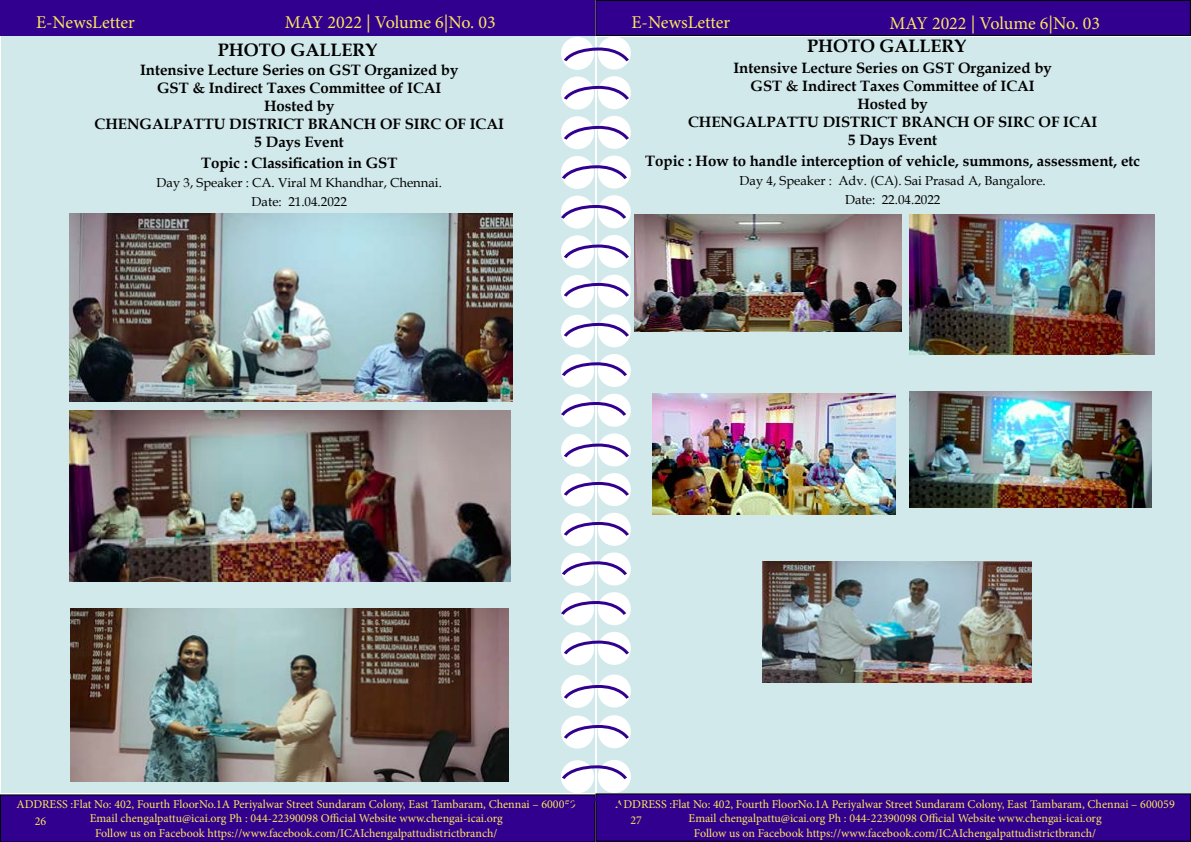
<style>
.page{position:relative;width:1191px;height:842px;background:#fff}
.page>*{position:absolute;margin:0;border:0;box-sizing:border-box;transform-origin:0 0}
.t1{font:18px "Minion Pro";color:#fce85d}
.t2{font:700 18px "Book Antiqua";color:#000}
.t3{font:700 15px/18px "Book Antiqua";color:#000;text-align:center}
.t4{font:13px/19px "Book Antiqua";color:#000;text-align:center}
.t5{font:12px/14.4px "Minion Pro";color:#fce85d;text-align:center}
</style>
<div class="page">
<div style="left:1px;top:36px;width:593px;height:757px;background:#d2e9ec"></div>
<div style="left:597px;top:37px;width:593px;height:757px;background:#d2e9ec"></div>
<div style="left:0;top:0;width:595px;height:36px;background:#32008f"></div>
<div style="left:596px;top:0;width:594px;height:36px;background:#32008f"></div>
<div style="left:595px;top:0;width:595px;height:36px;border:1px solid #000"></div>
<div style="left:596px;top:794px;width:594px;height:47px;background:#32008f"></div>
<div style="left:595px;top:793px;width:596px;height:49px;border:1px solid #000"></div>
<div style="left:598px;top:36px;width:33px;height:34px;background:#fff;border-radius:50%"></div>
<div style="left:561px;top:37px;width:33px;height:33px;background:#fff;border-radius:50%"></div>
<div style="left:598px;top:76px;width:33px;height:33px;background:#fff;border-radius:50%"></div>
<div style="left:561px;top:77px;width:33px;height:33px;background:#fff;border-radius:50%"></div>
<div style="left:598px;top:116px;width:33px;height:33px;background:#fff;border-radius:50%"></div>
<div style="left:561px;top:116px;width:33px;height:33px;background:#fff;border-radius:50%"></div>
<div style="left:598px;top:156px;width:33px;height:33px;background:#fff;border-radius:50%"></div>
<div style="left:561px;top:156px;width:33px;height:33px;background:#fff;border-radius:50%"></div>
<div style="left:598px;top:195px;width:33px;height:33px;background:#fff;border-radius:50%"></div>
<div style="left:561px;top:196px;width:33px;height:33px;background:#fff;border-radius:50%"></div>
<div style="left:598px;top:235px;width:33px;height:33px;background:#fff;border-radius:50%"></div>
<div style="left:561px;top:235px;width:33px;height:33px;background:#fff;border-radius:50%"></div>
<div style="left:598px;top:275px;width:33px;height:33px;background:#fff;border-radius:50%"></div>
<div style="left:561px;top:275px;width:33px;height:33px;background:#fff;border-radius:50%"></div>
<div style="left:598px;top:314px;width:33px;height:33px;background:#fff;border-radius:50%"></div>
<div style="left:561px;top:315px;width:33px;height:33px;background:#fff;border-radius:50%"></div>
<div style="left:598px;top:354px;width:33px;height:33px;background:#fff;border-radius:50%"></div>
<div style="left:561px;top:354px;width:33px;height:33px;background:#fff;border-radius:50%"></div>
<div style="left:598px;top:394px;width:33px;height:33px;background:#fff;border-radius:50%"></div>
<div style="left:561px;top:394px;width:33px;height:33px;background:#fff;border-radius:50%"></div>
<div style="left:598px;top:433px;width:33px;height:33px;background:#fff;border-radius:50%"></div>
<div style="left:561px;top:434px;width:33px;height:33px;background:#fff;border-radius:50%"></div>
<div style="left:598px;top:473px;width:33px;height:33px;background:#fff;border-radius:50%"></div>
<div style="left:561px;top:473px;width:33px;height:33px;background:#fff;border-radius:50%"></div>
<div style="left:598px;top:513px;width:33px;height:33px;background:#fff;border-radius:50%"></div>
<div style="left:561px;top:513px;width:33px;height:33px;background:#fff;border-radius:50%"></div>
<div style="left:598px;top:552px;width:33px;height:33px;background:#fff;border-radius:50%"></div>
<div style="left:561px;top:553px;width:33px;height:33px;background:#fff;border-radius:50%"></div>
<div style="left:598px;top:592px;width:33px;height:33px;background:#fff;border-radius:50%"></div>
<div style="left:561px;top:592px;width:33px;height:33px;background:#fff;border-radius:50%"></div>
<div style="left:598px;top:632px;width:33px;height:33px;background:#fff;border-radius:50%"></div>
<div style="left:561px;top:632px;width:33px;height:33px;background:#fff;border-radius:50%"></div>
<div style="left:598px;top:674px;width:33px;height:33px;background:#fff;border-radius:50%"></div>
<div style="left:561px;top:675px;width:33px;height:33px;background:#fff;border-radius:50%"></div>
<div style="left:598px;top:715px;width:33px;height:33px;background:#fff;border-radius:50%"></div>
<div style="left:561px;top:715px;width:33px;height:34px;background:#fff;border-radius:50%"></div>
<div style="left:598px;top:760px;width:33px;height:33px;background:#fff;border-radius:50%"></div>
<div style="left:561px;top:760px;width:33px;height:33px;background:#fff;border-radius:50%"></div>
<svg style="left:562px;top:45px;width:68px;height:19px"></svg>
<svg style="left:562px;top:441px;width:68px;height:19px"></svg>
<svg style="left:562px;top:242px;width:68px;height:19px"></svg>
<svg style="left:562px;top:638px;width:68px;height:19px"></svg>
<svg style="left:562px;top:84px;width:68px;height:18px"></svg>
<svg style="left:562px;top:480px;width:68px;height:18px"></svg>
<svg style="left:562px;top:281px;width:68px;height:18px"></svg>
<svg style="left:562px;top:683px;width:68px;height:18px"></svg>
<svg style="left:562px;top:124px;width:68px;height:18px"></svg>
<svg style="left:562px;top:520px;width:68px;height:18px"></svg>
<svg style="left:562px;top:321px;width:68px;height:18px"></svg>
<svg style="left:562px;top:723px;width:68px;height:18px"></svg>
<svg style="left:561px;top:163px;width:68px;height:18px"></svg>
<svg style="left:561px;top:559px;width:68px;height:18px"></svg>
<svg style="left:561px;top:360px;width:68px;height:18px"></svg>
<svg style="left:561px;top:763px;width:67px;height:18px"></svg>
<svg style="left:561px;top:203px;width:65px;height:18px"></svg>
<svg style="left:561px;top:599px;width:65px;height:18px"></svg>
<svg style="left:561px;top:400px;width:67px;height:18px"></svg>
<div style="left:0;top:794px;width:628px;height:48px;background:#32008f"></div>
<img style="left:70px;top:411px;width:441px;height:170px">
<img style="left:70px;top:608px;width:438px;height:173px">
<img style="left:909px;top:214px;width:245px;height:140px">
<img style="left:763px;top:562px;width:268px;height:120px">
<img style="left:909px;top:391px;width:242px;height:116px">
<img style="left:634px;top:214px;width:267px;height:117px">
<img style="left:652px;top:394px;width:243px;height:121px">
<img style="left:70px;top:214px;width:443px;height:188px">
<h1 class="t1" style="left:36px;top:10px;width:100px">E-NewsLetter</h1>
<h1 class="t1" style="left:285px;top:10px;width:212px">MAY 2022 | Volume 6|No. 03</h1>
<h1 class="t2" style="left:218px;top:37px;width:161px">PHOTO GALLERY</h1>
<p class="t3" style="left:95px;top:61px;width:411px">Intensive Lecture Series on GST Organized by<br>GST &amp; Indirect Taxes Committee of ICAI<br>Hosted by<br>CHENGALPATTU DISTRICT BRANCH OF SIRC OF ICAI<br>5 Days Event</p>
<p class="t3" style="left:201px;top:154px;width:198px">Topic : Classification in GST</p>
<p class="t4" style="left:156px;top:173px;width:287px">Day 3, Speaker : CA. Viral M Khandhar, Chennai.<br>Date: 21.04.2022</p>
<h1 class="t1" style="left:631px;top:10px;width:100px">E-NewsLetter</h1>
<h1 class="t1" style="left:889px;top:11px;width:212px">MAY 2022 | Volume 6|No. 03</h1>
<h1 class="t2" style="left:807px;top:34px;width:161px">PHOTO GALLERY</h1>
<p class="t3" style="left:688px;top:59px;width:411px">Intensive Lecture Series on GST Organized by<br>GST &amp; Indirect Taxes Committee of ICAI<br>Hosted by<br>CHENGALPATTU DISTRICT BRANCH OF SIRC OF ICAI<br>5 Days Event</p>
<p class="t3" style="left:645px;top:152px;width:496px">Topic : How to handle interception of vehicle, summons, assessment, etc</p>
<p class="t4" style="left:739px;top:171px;width:308px">Day 4, Speaker : Adv. (CA). Sai Prasad A, Bangalore.<br>Date: 22.04.2022</p>
<p class="t5" style="left:16px;top:797px;width:561px">ADDRESS :Flat No: 402, Fourth FloorNo.1A Periyalwar Street Sundaram Colony, East Tambaram, Chennai – 600059<br>Email chengalpattu@icai.org Ph : 044-22390098 Official Website www.chengai-icai.org<br>Follow us on Facebook https://www.facebook.com/ICAIchengalpattudistrictbranch/</p>
<p class="t5" style="left:35px;top:814px;width:13px">26</p>
<p class="t5" style="left:615px;top:797px;width:561px">ADDRESS :Flat No: 402, Fourth FloorNo.1A Periyalwar Street Sundaram Colony, East Tambaram, Chennai – 600059<br>Email chengalpattu@icai.org Ph : 044-22390098 Official Website www.chengai-icai.org<br>Follow us on Facebook https://www.facebook.com/ICAIchengalpattudistrictbranch/</p>
<p class="t5" style="left:630px;top:813px;width:13px">27</p>
</div>
